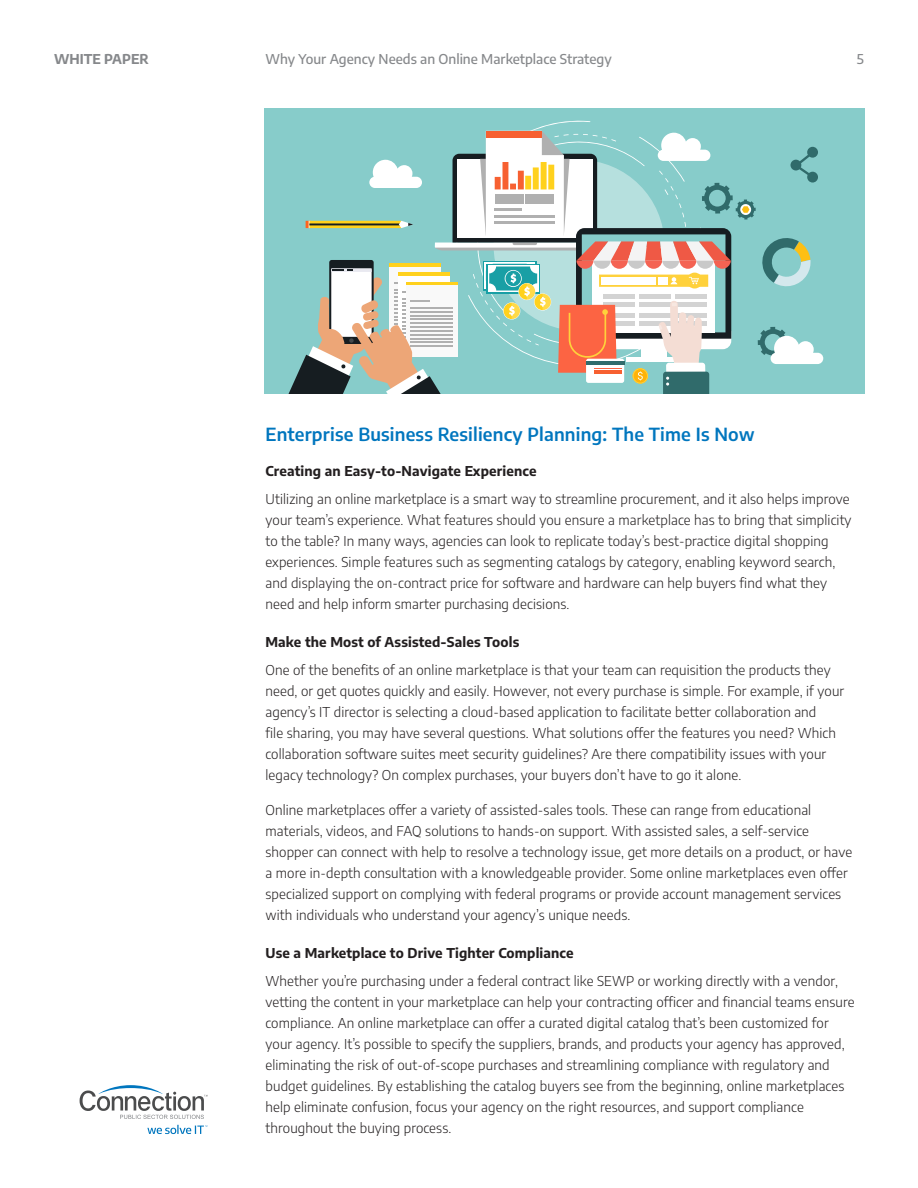
<style>
.page{position:relative;width:918px;height:1188px;background:#fff}
.page>*{position:absolute;margin:0;border:0;box-sizing:border-box;transform-origin:0 0}
.Article-Subhead{font:600 18px "Encode Sans";letter-spacing:.01em;color:#0076be}
.Article-Para{font:300 13.5px/21px "Encode Sans";letter-spacing:.01em;color:#231f20}
.Article-Sub-Subhead{font:700 13.5px "Encode Sans";letter-spacing:.01em;color:#231f20}
.t1{font:500 13.5px "Encode Sans";color:#86888b}
.t2{font:700 13.5px "Encode Sans";color:#86888b}
</style>
<div class="page">
<div style="left:264px;top:108px;width:601px;height:285px;background:#87ccca"></div>
<svg style="left:289px;top:120px;width:534px;height:273px"></svg>
<svg style="left:147px;top:1125px;width:60px;height:9px"></svg>
<svg style="left:80px;top:1085px;width:127px;height:34px"></svg>
<p class="t2" style="left:54px;top:49px;width:96px">WHITE PAPER</p>
<p class="t1" style="left:265px;top:49px;width:348px">Why Your Agency Needs an Online Marketplace Strategy</p>
<p class="t1" style="left:857px;top:49px;width:9px">5</p>
<p class="Article-Subhead" style="left:265px;top:421px;width:491px">Enterprise Business Resiliency Planning: The Time Is Now</p>
<p class="Article-Sub-Subhead" style="left:265px;top:461px;width:273px">Creating an Easy-to-Navigate Experience</p>
<p class="Article-Para" style="left:265px;top:488px;width:587px">Utilizing an online marketplace is a smart way to streamline procurement, and it also helps improve your team’s experience. What features should you ensure a marketplace has to bring that simplicity to the table? In many ways, agencies can look to replicate today’s best-practice digital shopping experiences. Simple features such as segmenting catalogs by category, enabling keyword search, and displaying the on-contract price for software and hardware can help buyers find what they need and help inform smarter purchasing decisions.</p>
<p class="Article-Sub-Subhead" style="left:265px;top:632px;width:255px">Make the Most of Assisted-Sales Tools</p>
<p class="Article-Para" style="left:265px;top:659px;width:580px">One of the benefits of an online marketplace is that your team can requisition the products they need, or get quotes quickly and easily. However, not every purchase is simple. For example, if your agency’s IT director is selecting a cloud-based application to facilitate better collaboration and<br>file sharing, you may have several questions. What solutions offer the features you need? Which collaboration software suites meet security guidelines? Are there compatibility issues with your legacy technology? On complex purchases, your buyers don’t have to go it alone.</p>
<p class="Article-Para" style="left:265px;top:799px;width:588px">Online marketplaces offer a variety of assisted-sales tools. These can range from educational materials, videos, and FAQ solutions to hands-on support. With assisted sales, a self-service shopper can connect with help to resolve a technology issue, get more details on a product, or have a more in-depth consultation with a knowledgeable provider. Some online marketplaces even offer specialized support on complying with federal programs or provide account management services with individuals who understand your agency’s unique needs.</p>
<p class="Article-Sub-Subhead" style="left:265px;top:943px;width:310px">Use a Marketplace to Drive Tighter Compliance</p>
<p class="Article-Para" style="left:265px;top:970px;width:591px">Whether you’re purchasing under a federal contract like SEWP or working directly with a vendor, vetting the content in your marketplace can help your contracting officer and financial teams ensure compliance. An online marketplace can offer a curated digital catalog that’s been customized for your agency. It’s possible to specify the suppliers, brands, and products your agency has approved, eliminating the risk of out-of-scope purchases and streamlining compliance with regulatory and budget guidelines. By establishing the catalog buyers see from the beginning, online marketplaces help eliminate confusion, focus your agency on the right resources, and support compliance throughout the buying process.</p>
</div>
